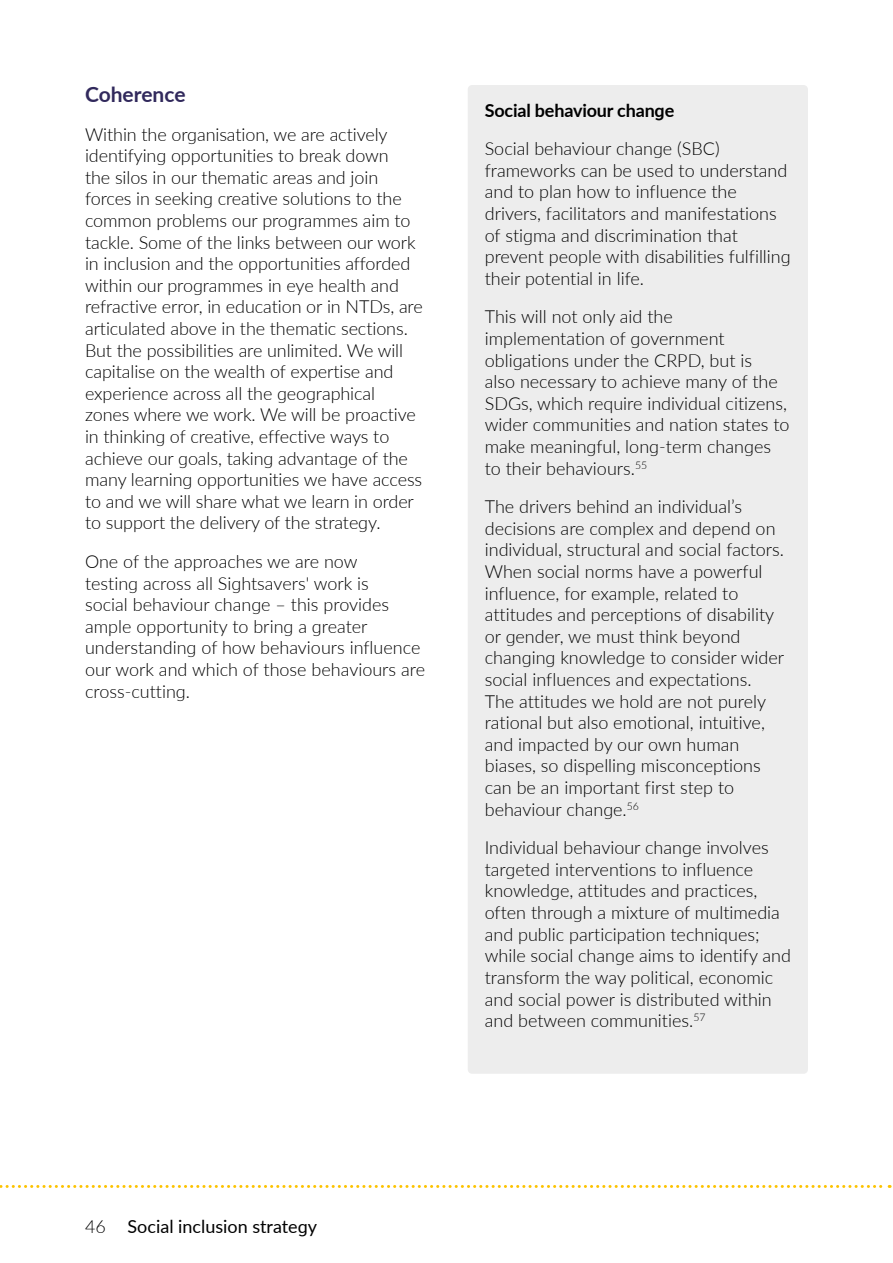
<style>
.page{position:relative;width:893px;height:1263px;background:#fff}
.page>*{position:absolute;margin:0;border:0;box-sizing:border-box;transform-origin:0 0}
.t1{font:700 21px "Lato";color:#31295c}
.t2{font:300 18px/21.6px "Lato";color:#000}
.t3{font:18px "Lato";color:#000}
.t4{font:700 18px "Lato";letter-spacing:-.01em;color:#000}
.s1{font-weight:300}
</style>
<div class="page">
<svg style="left:0;top:1185px;width:890px;height:3px"></svg>
<div style="left:468px;top:85px;width:340px;height:989px;background:#ededed;border-radius:4px"></div>
<h4 class="t1" style="left:85px;top:79px;width:102px">Coherence</h4>
<p class="t2" style="left:85px;top:123px;width:339px">Within the organisation, we are actively identifying opportunities to break down<br>the silos in our thematic areas and join forces in seeking creative solutions to the common problems our programmes aim to tackle. Some of the links between our work in inclusion and the opportunities afforded within our programmes in eye health and refractive error, in education or in NTDs, are articulated above in the thematic sections.<br>But the possibilities are unlimited. We will capitalise on the wealth of expertise and experience across all the geographical zones where we work. We will be proactive in thinking of creative, effective ways to achieve our goals, taking advantage of the many learning opportunities we have access to and we will share what we learn in order to support the delivery of the strategy.</p>
<p class="t2" style="left:85px;top:550px;width:342px">One of the approaches we are now<br>testing across all Sightsavers' work is<br>social behaviour change – this provides ample opportunity to bring a greater understanding of how behaviours influence our work and which of those behaviours are cross-cutting.</p>
<h5 class="t4" style="left:485px;top:97px;width:191px">Social behaviour change</h5>
<p class="t2" style="left:485px;top:137px;width:307px">Social behaviour change (SBC) frameworks can be used to understand and to plan how to influence the drivers, facilitators and manifestations of stigma and discrimination that prevent people with disabilities fulfilling their potential in life.</p>
<p class="t2" style="left:485px;top:305px;width:306px">This will not only aid the implementation of government obligations under the CRPD, but is<br>also necessary to achieve many of the SDGs, which require individual citizens, wider communities and nation states to make meaningful, long-term changes to their behaviours.<sup>55</sup></p>
<p class="t2" style="left:485px;top:495px;width:301px">The drivers behind an individual’s decisions are complex and depend on individual, structural and social factors.<br>When social norms have a powerful influence, for example, related to attitudes and perceptions of disability or gender, we must think beyond changing knowledge to consider wider social influences and expectations.<br>The attitudes we hold are not purely rational but also emotional, intuitive, and impacted by our own human biases, so dispelling misconceptions can be an important first step to behaviour change.<sup>56</sup></p>
<p class="t2" style="left:485px;top:836px;width:308px">Individual behaviour change involves targeted interventions to influence knowledge, attitudes and practices, often through a mixture of multimedia and public participation techniques; while social change aims to identify and transform the way political, economic and social power is distributed within and between communities.<sup>57</sup></p>
<p class="t3" style="left:85px;top:1214px;width:234px"><span class="s1">46</span> Social inclusion strategy</p>
</div>
